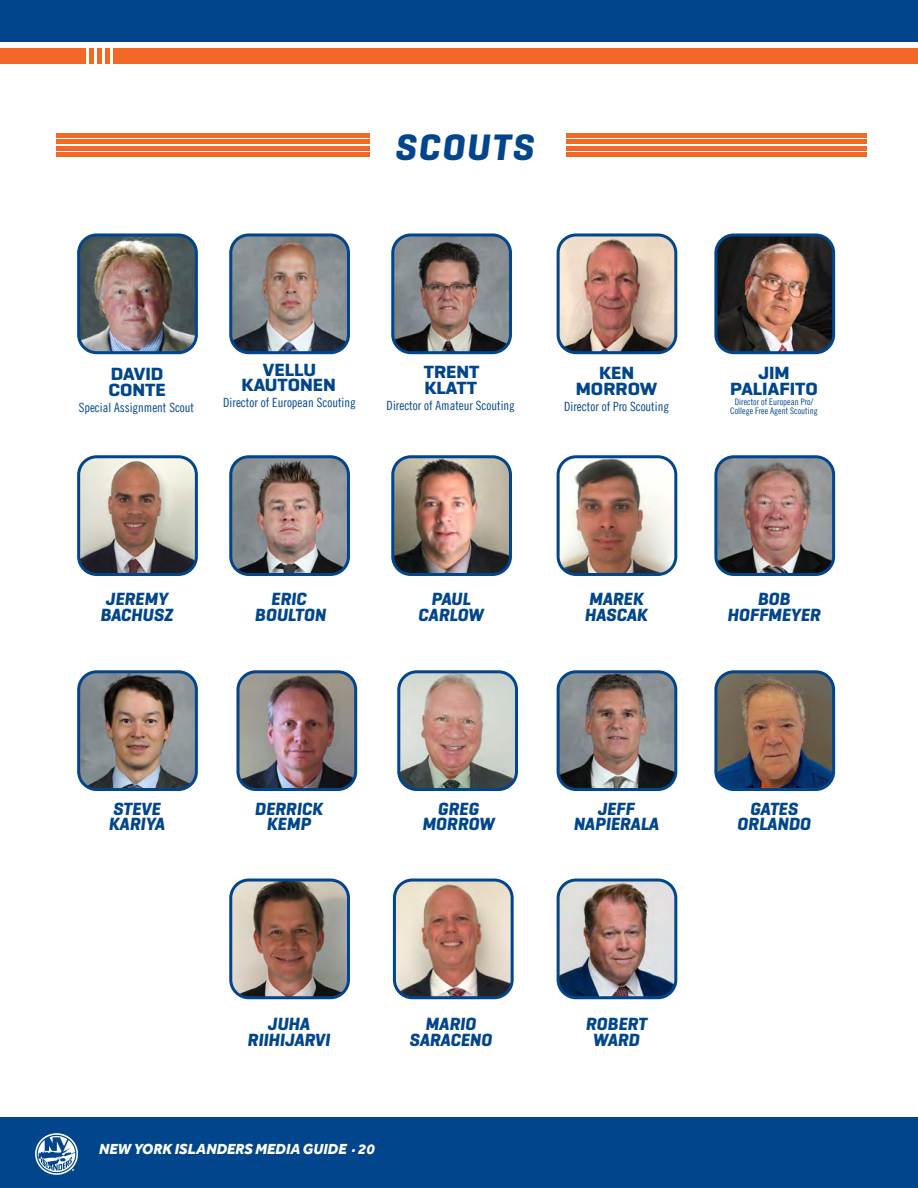
<style>
.page{position:relative;width:918px;height:1188px;background:#fff}
.page>*{position:absolute;margin:0;border:0;box-sizing:border-box;transform-origin:0 0}
.t1{font:italic 700 37.5px "Geogrotesque Sharp";letter-spacing:.05em;color:#01468c}
.ALL_Paragraphs_Style{font:italic 700 18px/15.8px "Geogrotesque Sharp";color:#01468c}
.ALL_Paragraphs_Style-2{font:700 expanded 18px/15.8px "Geogrotesque Sharp";color:#01468c}
.t2{font:italic 800 15px "Effra";color:#fff}
.ALL_Paragraphs_Style-3{font:12.75px "Trade Gothic LT Cond Eighteen";color:#01468c}
.t3{font:9px "Trade Gothic LT Cond Eighteen";color:#01468c}
</style>
<div class="page">
<div style="left:0;top:0;width:918px;height:41px;background:#01468c"></div>
<div style="left:114px;top:48px;width:804px;height:15px;background:#f36824"></div>
<div style="left:105px;top:48px;width:5px;height:15px;background:#f36824"></div>
<div style="left:97px;top:48px;width:5px;height:15px;background:#f36824"></div>
<div style="left:89px;top:48px;width:5px;height:15px;background:#f36824"></div>
<div style="left:0;top:48px;width:86px;height:15px;background:#f36824"></div>
<div style="left:0;top:1117px;width:918px;height:71px;background:#01468c"></div>
<img style="left:35px;top:1134px;width:43px;height:41px">
<img style="left:81px;top:459px;width:113px;height:113px">
<div style="left:77px;top:455px;width:121px;height:121px;border:3px solid #01468c;border-radius:18px"></div>
<img style="left:233px;top:459px;width:113px;height:113px">
<div style="left:229px;top:455px;width:121px;height:121px;border:3px solid #01468c;border-radius:18px"></div>
<img style="left:395px;top:459px;width:113px;height:113px">
<div style="left:391px;top:455px;width:121px;height:121px;border:3px solid #01468c;border-radius:18px"></div>
<img style="left:559px;top:459px;width:114px;height:113px">
<div style="left:557px;top:455px;width:120px;height:121px;border:3px solid #01468c;border-radius:18px"></div>
<img style="left:718px;top:459px;width:113px;height:113px">
<div style="left:714px;top:455px;width:121px;height:121px;border:3px solid #01468c;border-radius:18px"></div>
<img style="left:81px;top:674px;width:113px;height:113px">
<div style="left:77px;top:670px;width:121px;height:121px;border:3px solid #01468c;border-radius:18px"></div>
<img style="left:558px;top:674px;width:118px;height:116px">
<div style="left:557px;top:670px;width:120px;height:121px;border:3px solid #01468c;border-radius:18px"></div>
<img style="left:233px;top:880px;width:113px;height:118px">
<div style="left:229px;top:879px;width:121px;height:120px;border:3px solid #01468c;border-radius:18px"></div>
<img style="left:394px;top:880px;width:116px;height:118px">
<div style="left:393px;top:879px;width:121px;height:120px;border:3px solid #01468c;border-radius:18px"></div>
<img style="left:558px;top:880px;width:118px;height:118px">
<div style="left:557px;top:879px;width:120px;height:120px;border:3px solid #01468c;border-radius:18px"></div>
<img style="left:233px;top:237px;width:113px;height:116px">
<div style="left:229px;top:233px;width:121px;height:121px;border:3px solid #01468c;border-radius:18px"></div>
<img style="left:395px;top:237px;width:113px;height:116px">
<div style="left:391px;top:233px;width:121px;height:121px;border:3px solid #01468c;border-radius:18px"></div>
<img style="left:558px;top:237px;width:118px;height:116px">
<div style="left:557px;top:233px;width:120px;height:121px;border:3px solid #01468c;border-radius:18px"></div>
<img style="left:401px;top:674px;width:113px;height:113px">
<div style="left:397px;top:670px;width:121px;height:121px;border:3px solid #01468c;border-radius:18px"></div>
<img style="left:240px;top:674px;width:116px;height:113px">
<div style="left:236px;top:670px;width:121px;height:121px;border:3px solid #01468c;border-radius:18px"></div>
<img style="left:81px;top:237px;width:113px;height:113px">
<div style="left:77px;top:233px;width:121px;height:121px;border:3px solid #01468c;border-radius:18px"></div>
<hr style="left:566px;top:140px;width:300px;height:4px;background:#f36824">
<div style="left:566px;top:146px;width:300px;height:5px;background:#f36824"></div>
<hr style="left:566px;top:153px;width:300px;height:4px;background:#f36824">
<div style="left:566px;top:133px;width:300px;height:5px;background:#f36824"></div>
<hr style="left:56px;top:140px;width:314px;height:4px;background:#f36824">
<div style="left:56px;top:146px;width:314px;height:5px;background:#f36824"></div>
<hr style="left:56px;top:153px;width:314px;height:4px;background:#f36824">
<div style="left:56px;top:133px;width:314px;height:5px;background:#f36824"></div>
<img style="left:718px;top:237px;width:116px;height:116px">
<div style="left:714px;top:233px;width:121px;height:121px;border:3px solid #01468c;border-radius:18px"></div>
<img style="left:718px;top:674px;width:113px;height:113px">
<div style="left:714px;top:670px;width:121px;height:121px;border:3px solid #01468c;border-radius:18px"></div>
<p class="t1" style="left:396px;top:124px;width:140px">SCOUTS</p>
<p class="ALL_Paragraphs_Style-2" style="left:108px;top:366px;width:59px">DAVID<br>CONTE</p>
<p class="ALL_Paragraphs_Style-3" style="left:79px;top:400px;width:117px">Special Assignment Scout</p>
<p class="ALL_Paragraphs_Style-2" style="left:263px;top:362px;width:55px">VELLU</p>
<p class="ALL_Paragraphs_Style-2" style="left:242px;top:377px;width:96px">KAUTONEN</p>
<p class="ALL_Paragraphs_Style-3" style="left:223px;top:395px;width:134px">Director of European Scouting</p>
<p class="ALL_Paragraphs_Style-2" style="left:424px;top:364px;width:57px">TRENT</p>
<p class="ALL_Paragraphs_Style-2" style="left:424px;top:380px;width:54px">KLATT</p>
<p class="ALL_Paragraphs_Style-3" style="left:387px;top:397px;width:130px">Director of Amateur Scouting</p>
<p class="ALL_Paragraphs_Style-2" style="left:599px;top:365px;width:37px">KEN</p>
<p class="ALL_Paragraphs_Style-2" style="left:576px;top:381px;width:83px">MORROW</p>
<p class="ALL_Paragraphs_Style-3" style="left:564px;top:398px;width:106px">Director of Pro Scouting</p>
<p class="ALL_Paragraphs_Style-2" style="left:758px;top:365px;width:33px">JIM</p>
<p class="ALL_Paragraphs_Style-2" style="left:730px;top:381px;width:89px">PALIAFITO</p>
<p class="t3" style="left:735px;top:397px;width:80px">Director of European Pro/</p>
<p class="t3" style="left:730px;top:406px;width:89px">College Free Agent Scouting</p>
<p class="ALL_Paragraphs_Style" style="left:106px;top:591px;width:63px">JEREMY</p>
<p class="ALL_Paragraphs_Style" style="left:101px;top:606px;width:74px">BACHUSZ</p>
<p class="ALL_Paragraphs_Style" style="left:272px;top:591px;width:37px">ERIC</p>
<p class="ALL_Paragraphs_Style" style="left:255px;top:606px;width:73px">BOULTON</p>
<p class="ALL_Paragraphs_Style" style="left:432px;top:591px;width:41px">PAUL</p>
<p class="ALL_Paragraphs_Style" style="left:419px;top:606px;width:67px">CARLOW</p>
<p class="ALL_Paragraphs_Style" style="left:585px;top:591px;width:64px">MAREK<br>HASCAK</p>
<p class="ALL_Paragraphs_Style" style="left:758px;top:591px;width:34px">BOB</p>
<p class="ALL_Paragraphs_Style" style="left:728px;top:606px;width:95px">HOFFMEYER</p>
<p class="ALL_Paragraphs_Style" style="left:109px;top:801px;width:57px">STEVE<br>KARIYA</p>
<p class="ALL_Paragraphs_Style" style="left:598px;top:801px;width:39px">JEFF</p>
<p class="ALL_Paragraphs_Style" style="left:255px;top:801px;width:70px;text-align:center">DERRICK<br>KEMP</p>
<p class="ALL_Paragraphs_Style" style="left:438px;top:801px;width:43px">GREG</p>
<p class="ALL_Paragraphs_Style" style="left:423px;top:816px;width:74px">MORROW</p>
<p class="ALL_Paragraphs_Style" style="left:574px;top:816px;width:87px">NAPIERALA</p>
<p class="ALL_Paragraphs_Style" style="left:268px;top:1016px;width:44px">JUHA</p>
<p class="ALL_Paragraphs_Style" style="left:248px;top:1032px;width:84px">RIIHIJARVI</p>
<p class="ALL_Paragraphs_Style" style="left:426px;top:1016px;width:52px">MARIO</p>
<p class="ALL_Paragraphs_Style" style="left:410px;top:1032px;width:84px">SARACENO</p>
<p class="t2" style="left:99px;top:1140px;width:277px">NEW YORK ISLANDERS MEDIA GUIDE · 20</p>
<p class="ALL_Paragraphs_Style" style="left:586px;top:1016px;width:63px;text-align:center">ROBERT<br>WARD</p>
<p class="ALL_Paragraphs_Style" style="left:750px;top:801px;width:50px">GATES</p>
<p class="ALL_Paragraphs_Style" style="left:738px;top:816px;width:75px">ORLANDO</p>
</div>
